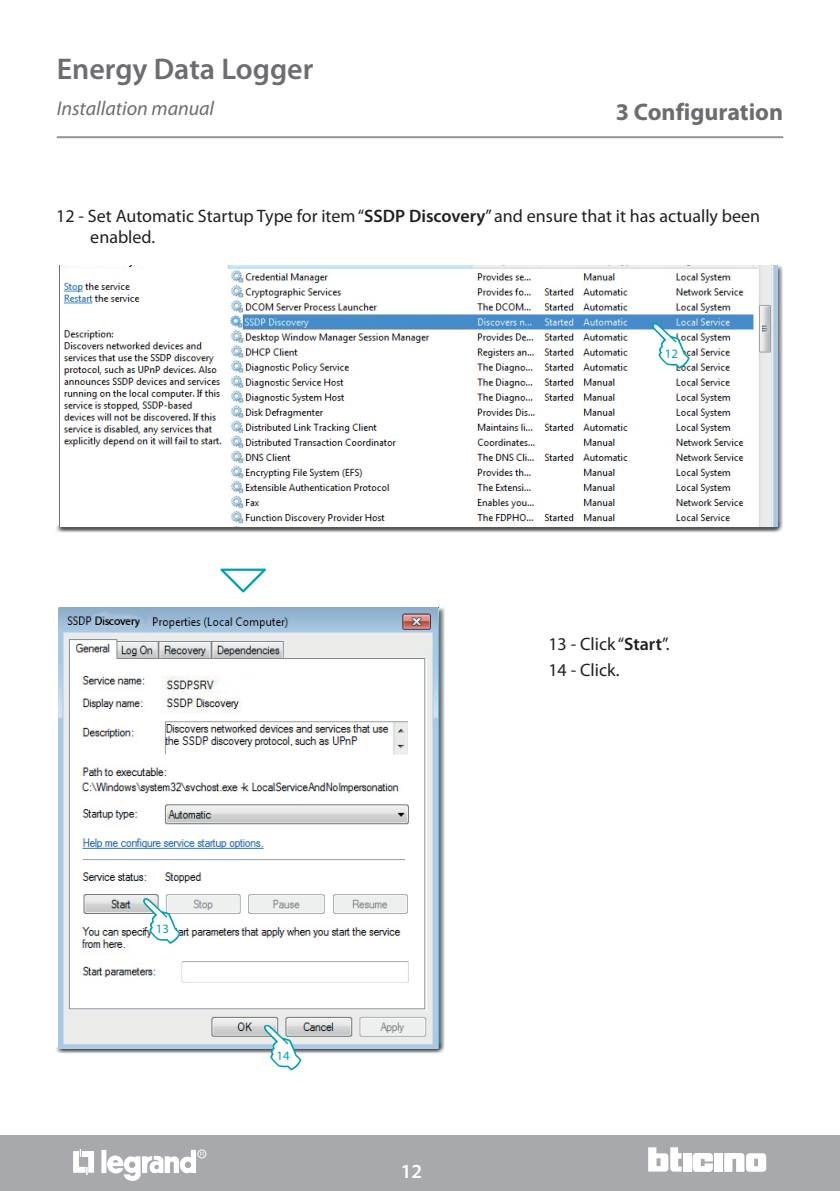
<style>
.page{position:relative;width:840px;height:1191px;background:#fff}
.page>*{position:absolute;margin:0;border:0;box-sizing:border-box;transform-origin:0 0}
.t1{font:600 30px "Myriad Pro";color:#6c6d70}
.t2{font:700 24px "Myriad Pro";color:#6c6d70}
.t3{font:italic 20px "Myriad Pro";color:#6c6d70}
.t4{font:600 20px "Myriad Pro";color:#fff}
.t5{font:18px/21px "Myriad Pro";color:#231f20}
.t6{font:12.8px "Myriad Pro";color:#00a0b0}
.s1{font-weight:600}
</style>
<div class="page">
<hr style="left:839px;top:1135px;width:1px;height:56px;background:#a8a9ad">
<div style="left:0;top:1135px;width:839px;height:56px;background:#a8a9ad"></div>
<div style="left:682px;top:1153px;width:8px;height:18px;background:#fff"></div>
<div style="left:714px;top:1153px;width:8px;height:18px;background:#fff"></div>
<svg style="left:724px;top:1153px;width:41px;height:18px"></svg>
<svg style="left:648px;top:1147px;width:33px;height:24px"></svg>
<svg style="left:692px;top:1153px;width:20px;height:18px"></svg>
<div style="left:101px;top:1149px;width:5px;height:24px;background:#fff"></div>
<svg style="left:73px;top:1149px;width:21px;height:25px"></svg>
<div style="left:197px;top:1149px;width:9px;height:9px;border:1px solid #fff;border-radius:50%"></div>
<svg style="left:106px;top:1149px;width:98px;height:32px"></svg>
<hr style="left:57px;top:136px;width:725px;height:2px;background:#939598">
<div style="left:54px;top:262px;width:728px;height:270px;background:#231f20;opacity:.75"></div>
<img style="left:59px;top:266px;width:718px;height:260px">
<svg style="left:652px;top:323px;width:36px;height:46px"></svg>
<div style="left:54px;top:604px;width:390px;height:449px;background:#231f20;opacity:.75"></div>
<img style="left:58px;top:608px;width:380px;height:440px">
<svg style="left:143px;top:898px;width:37px;height:45px"></svg>
<svg style="left:264px;top:1025px;width:37px;height:45px"></svg>
<svg style="left:220px;top:568px;width:46px;height:24px"></svg>
<h1 class="t1" style="left:57px;top:50px;width:258px">Energy Data Logger</h1>
<p class="t3" style="left:57px;top:95px;width:159px">Installation manual</p>
<h2 class="t2" style="left:615px;top:96px;width:169px">3 Configuration</h2>
<p class="t5" style="left:90px;top:205px;width:671px;text-indent:-34px">12 - Set Automatic Startup Type for item “<span class="s1">SSDP Discovery</span>” and ensure that it has actually been enabled.</p>
<p class="t6" style="left:664px;top:346px;width:15px">12</p>
<p class="t6" style="left:156px;top:921px;width:15px">13</p>
<p class="t6" style="left:276px;top:1047px;width:15px">14</p>
<p class="t4" style="left:400px;top:1158px;width:23px">12</p>
<p class="t5" style="left:548px;top:630px;width:122px;line-height:26.6px">13 - Click “<span class="s1">Start</span>”.<br>14 - Click.</p>
</div>
